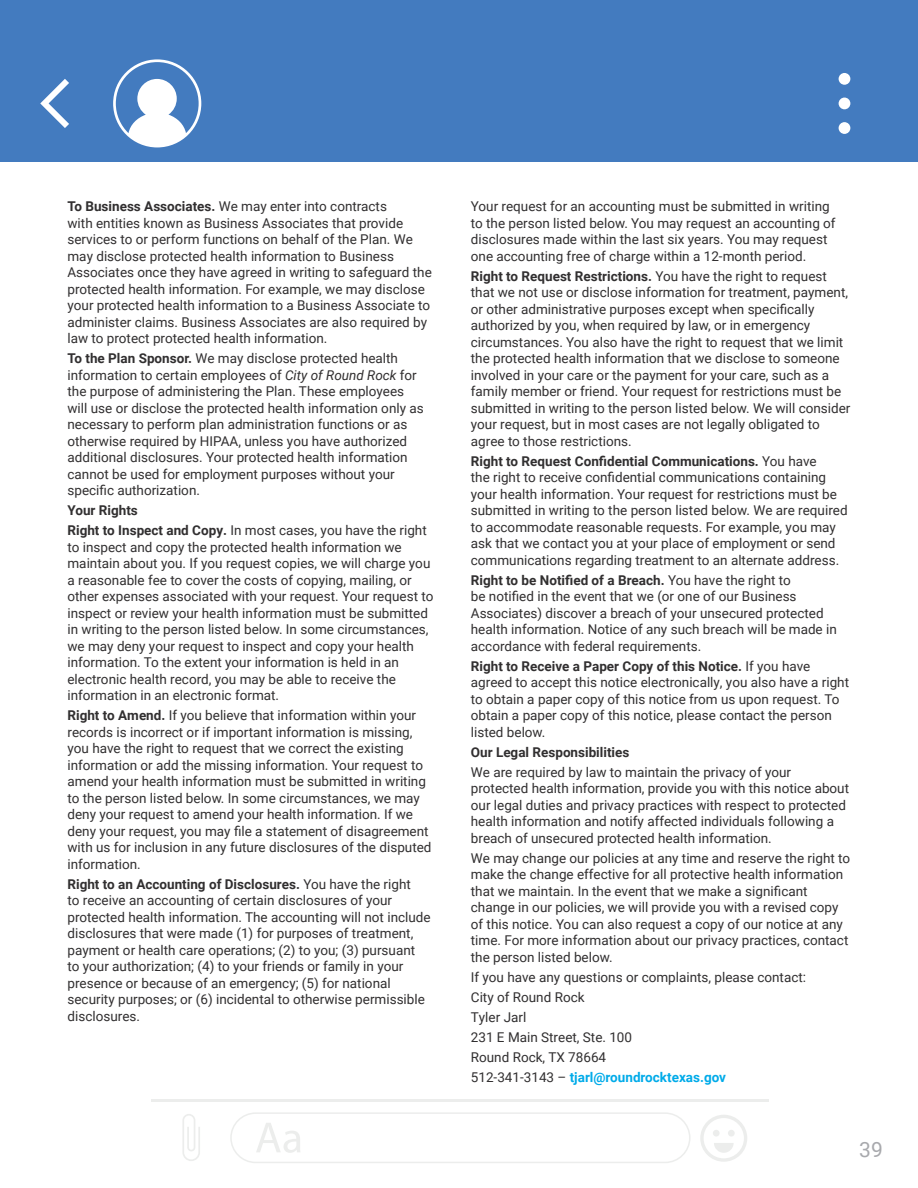
<style>
.page{position:relative;width:918px;height:1188px;background:#fff}
.page>*{position:absolute;margin:0;border:0;box-sizing:border-box;transform-origin:0 0}
.t1{font:21px "Roboto";color:#a8a9ad}
.Notices_Body_Text{font:13.5px/16.5px "Roboto";color:#312f30}
.Notices_Body_Text-2{font:700 13.5px "Roboto";color:#00abe9}
.Notices_Body_Text-3{font:700 13.5px "Roboto";color:#312f30}
.s1{font-weight:700}
.s2{font-style:italic}
.s3{font-weight:400;color:#312f30}
</style>
<div class="page">
<hr style="left:152px;top:1099px;width:617px;height:3px;background:#ecedec">
<svg style="left:700px;top:1115px;width:47px;height:47px"></svg>
<svg style="left:182px;top:1114px;width:18px;height:47px"></svg>
<svg style="left:230px;top:1112px;width:460px;height:51px"></svg>
<div style="left:0;top:0;width:918px;height:162px;background:#437bbf"></div>
<div style="left:839px;top:73px;width:11px;height:12px;background:#fff;border-radius:50%"></div>
<div style="left:839px;top:98px;width:11px;height:11px;background:#fff;border-radius:50%"></div>
<div style="left:839px;top:122px;width:11px;height:12px;background:#fff;border-radius:50%"></div>
<svg style="left:40px;top:79px;width:29px;height:49px"></svg>
<svg style="left:113px;top:59px;width:88px;height:88px"></svg>
<p class="Notices_Body_Text" style="left:68px;top:197px;width:366px"><span class="s1">To Business Associates.</span> We may enter into contracts<br>with entities known as Business Associates that provide services to or perform functions on behalf of the Plan. We may disclose protected health information to Business Associates once they have agreed in writing to safeguard the protected health information. For example, we may disclose your protected health information to a Business Associate to administer claims. Business Associates are also required by law to protect protected health information.</p>
<p class="Notices_Body_Text" style="left:68px;top:349px;width:358px"><span class="s1">To the Plan Sponsor.</span> We may disclose protected health information to certain employees of <span class="s2">City of Round Rock</span> for the purpose of administering the Plan. These employees will use or disclose the protected health information only as necessary to perform plan administration functions or as otherwise required by HIPAA, unless you have authorized additional disclosures. Your protected health information cannot be used for employment purposes without your specific authorization.</p>
<p class="Notices_Body_Text-3" style="left:68px;top:501px;width:72px">Your Rights</p>
<p class="Notices_Body_Text" style="left:68px;top:521px;width:367px"><span class="s1">Right to Inspect and Copy.</span> In most cases, you have the right to inspect and copy the protected health information we maintain about you. If you request copies, we will charge you a reasonable fee to cover the costs of copying, mailing, or other expenses associated with your request. Your request to inspect or review your health information must be submitted in writing to the person listed below. In some circumstances, we may deny your request to inspect and copy your health information. To the extent your information is held in an electronic health record, you may be able to receive the information in an electronic format.</p>
<p class="Notices_Body_Text" style="left:68px;top:706px;width:366px"><span class="s1">Right to Amend.</span> If you believe that information within your records is incorrect or if important information is missing, you have the right to request that we correct the existing information or add the missing information. Your request to amend your health information must be submitted in writing to the person listed below. In some circumstances, we may deny your request to amend your health information. If we deny your request, you may file a statement of disagreement with us for inclusion in any future disclosures of the disputed information.</p>
<p class="Notices_Body_Text" style="left:68px;top:875px;width:365px"><span class="s1">Right to an Accounting of Disclosures.</span> You have the right<br>to receive an accounting of certain disclosures of your protected health information. The accounting will not include disclosures that were made (1) for purposes of treatment, payment or health care operations; (2) to you; (3) pursuant<br>to your authorization; (4) to your friends or family in your presence or because of an emergency; (5) for national security purposes; or (6) incidental to otherwise permissible disclosures.</p>
<p class="Notices_Body_Text" style="left:471px;top:197px;width:366px">Your request for an accounting must be submitted in writing to the person listed below. You may request an accounting of disclosures made within the last six years. You may request one accounting free of charge within a 12-month period.</p>
<p class="Notices_Body_Text" style="left:471px;top:267px;width:381px"><span class="s1">Right to Request Restrictions.</span> You have the right to request that we not use or disclose information for treatment, payment, or other administrative purposes except when specifically authorized by you, when required by law, or in emergency circumstances. You also have the right to request that we limit the protected health information that we disclose to someone involved in your care or the payment for your care, such as a family member or friend. Your request for restrictions must be submitted in writing to the person listed below. We will consider your request, but in most cases are not legally obligated to agree to those restrictions.</p>
<p class="Notices_Body_Text" style="left:471px;top:452px;width:378px"><span class="s1">Right to Request Confidential Communications.</span> You have<br>the right to receive confidential communications containing your health information. Your request for restrictions must be submitted in writing to the person listed below. We are required to accommodate reasonable requests. For example, you may ask that we contact you at your place of employment or send communications regarding treatment to an alternate address.</p>
<p class="Notices_Body_Text" style="left:471px;top:571px;width:367px"><span class="s1">Right to be Notified of a Breach.</span> You have the right to<br>be notified in the event that we (or one of our Business Associates) discover a breach of your unsecured protected health information. Notice of any such breach will be made in accordance with federal requirements.</p>
<p class="Notices_Body_Text" style="left:471px;top:657px;width:380px"><span class="s1">Right to Receive a Paper Copy of this Notice.</span> If you have agreed to accept this notice electronically, you also have a right to obtain a paper copy of this notice from us upon request. To obtain a paper copy of this notice, please contact the person listed below.</p>
<p class="Notices_Body_Text-3" style="left:471px;top:742px;width:160px">Our Legal Responsibilities</p>
<p class="Notices_Body_Text" style="left:471px;top:763px;width:380px">We are required by law to maintain the privacy of your protected health information, provide you with this notice about our legal duties and privacy practices with respect to protected health information and notify affected individuals following a breach of unsecured protected health information.</p>
<p class="Notices_Body_Text" style="left:471px;top:849px;width:381px">We may change our policies at any time and reserve the right to make the change effective for all protective health information that we maintain. In the event that we make a significant change in our policies, we will provide you with a revised copy of this notice. You can also request a copy of our notice at any time. For more information about our privacy practices, contact the person listed below.</p>
<p class="Notices_Body_Text" style="left:471px;top:968px;width:337px">If you have any questions or complaints, please contact:</p>
<p class="Notices_Body_Text" style="left:471px;top:988px;width:115px">City of Round Rock</p>
<p class="Notices_Body_Text" style="left:471px;top:1008px;width:57px">Tyler Jarl</p>
<p class="Notices_Body_Text" style="left:471px;top:1028px;width:163px">231 E Main Street, Ste. 100</p>
<p class="Notices_Body_Text" style="left:471px;top:1048px;width:137px">Round Rock, TX 78664</p>
<p class="Notices_Body_Text-2" style="left:471px;top:1067px;width:257px"><span class="s3">512-341-3143 –</span> tjarl@roundrocktexas.gov</p>
<h1 class="t1" style="left:859px;top:1135px;width:25px">39</h1>
</div>
